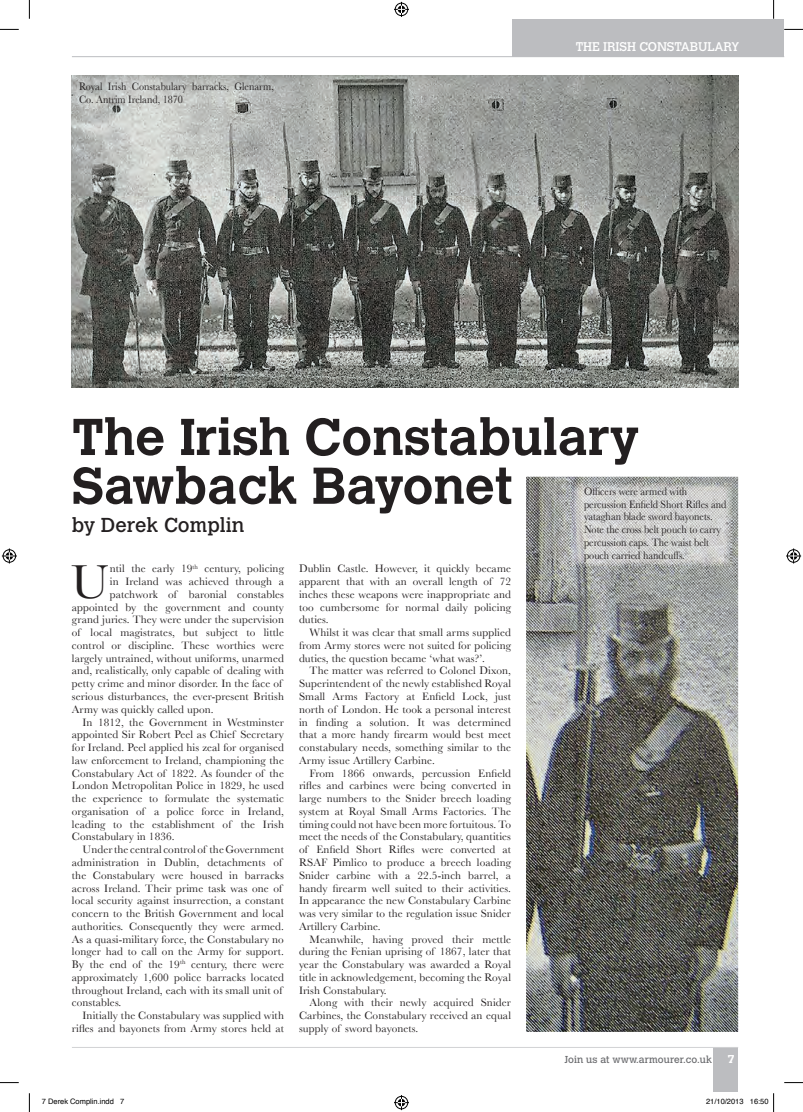
<style>
.page{position:relative;width:803px;height:1112px;background:#fff}
.page>*{position:absolute;margin:0;border:0;box-sizing:border-box;transform-origin:0 0}
.t1{font:700 51.25px/48.8px "Calvert MT Std";color:#231f20}
.t2{font:49.75px "Baskerville";color:#231f20}
.t3{font:20px "Calvert MT Std";color:#231f20}
.t4{font:12.5px "Calvert MT Std";letter-spacing:-.01em;color:#fff}
.t5{font:11.25px "Baskerville";letter-spacing:.01em;color:#231f20}
.t6{font:11.25px/12.8px "Baskerville";letter-spacing:.01em;color:#231f20;scale:.9 1}
.t7{font:700 11.25px "Calvert MT Std";color:#fff}
.t8{font:10px "Calvert MT Std";color:#6c6d70}
.t9{font:7.5px "Helvetica";color:#000}
</style>
<div class="page">
<hr style="left:72px;top:56px;width:712px;height:1px;background:#bcbdc0">
<div style="left:512px;top:19px;width:272px;height:38px;background:#bcbdc0"></div>
<div style="left:713px;top:1046px;width:25px;height:45px;background:#bcbdc0"></div>
<hr style="left:72px;top:1046px;width:666px;height:1px;background:#d1d2d4">
<img style="left:72px;top:76px;width:666px;height:311px">
<img style="left:526px;top:476px;width:212px;height:555px">
<img style="left:571px;top:483px;width:161px;height:82px">
<svg style="left:0;top:29px;width:19px;height:1px"></svg>
<svg style="left:784px;top:29px;width:19px;height:1px"></svg>
<svg style="left:0;top:1082px;width:19px;height:1px"></svg>
<svg style="left:784px;top:1082px;width:19px;height:1px"></svg>
<svg style="left:29px;top:0;width:1px;height:19px"></svg>
<svg style="left:29px;top:1093px;width:1px;height:18px"></svg>
<svg style="left:773px;top:0;width:1px;height:19px"></svg>
<svg style="left:394px;top:2px;width:15px;height:15px"></svg>
<svg style="left:394px;top:1095px;width:15px;height:14px"></svg>
<svg style="left:2px;top:548px;width:15px;height:15px"></svg>
<svg style="left:786px;top:548px;width:15px;height:15px"></svg>
<svg style="left:773px;top:1093px;width:1px;height:18px"></svg>
<p class="t6" style="left:79px;top:80px;width:218px">Royal Irish Constabulary barracks, Glenarm,<br>Co. Antrim Ireland, 1870</p>
<p class="t4" style="left:576px;top:40px;width:165px">THE IRISH CONSTABULARY</p>
<p class="t1" style="left:72px;top:411px;width:569px">The Irish Constabulary<br>Sawback Bayonet</p>
<p class="t3" style="left:72px;top:513px;width:174px">by Derek Complin</p>
<p class="t6" style="left:584px;top:484px;width:160px">Officers were armed with percussion Enfield Short Rifles and yataghan blade sword bayonets.<br>Note the cross belt pouch to carry percussion caps. The waist belt pouch carried handcuffs.</p>
<p class="t2" style="left:71px;top:552px;width:40px">U</p>
<p class="t5" style="left:110px;top:562px;width:176px">ntil the early 19<sup>th</sup> century, policing</p>
<p class="t5" style="left:110px;top:574px;width:176px">in Ireland was achieved through a</p>
<p class="t5" style="left:110px;top:587px;width:176px">patchwork of baronial constables</p>
<p class="t5" style="left:72px;top:600px;width:214px">appointed by the government and county</p>
<p class="t5" style="left:72px;top:613px;width:214px">grand juries. They were under the supervision</p>
<p class="t5" style="left:72px;top:625px;width:214px">of local magistrates, but subject to little</p>
<p class="t5" style="left:72px;top:638px;width:214px">control or discipline. These worthies were</p>
<p class="t5" style="left:72px;top:651px;width:214px">largely untrained, without uniforms, unarmed</p>
<p class="t5" style="left:72px;top:664px;width:214px">and, realistically, only capable of dealing with</p>
<p class="t5" style="left:72px;top:676px;width:212px">petty crime and minor disorder. In the face of</p>
<p class="t5" style="left:72px;top:689px;width:214px">serious disturbances, the ever-present British</p>
<p class="t5" style="left:72px;top:702px;width:143px">Army was quickly called upon.</p>
<p class="t5" style="left:83px;top:715px;width:203px">In 1812, the Government in Westminster</p>
<p class="t5" style="left:72px;top:727px;width:214px">appointed Sir Robert Peel as Chief Secretary</p>
<p class="t5" style="left:72px;top:740px;width:214px">for Ireland. Peel applied his zeal for organised</p>
<p class="t5" style="left:72px;top:753px;width:214px">law enforcement to Ireland, championing the</p>
<p class="t5" style="left:72px;top:766px;width:214px">Constabulary Act of 1822. As founder of the</p>
<p class="t5" style="left:72px;top:778px;width:214px">London Metropolitan Police in 1829, he used</p>
<p class="t5" style="left:72px;top:791px;width:214px">the experience to formulate the systematic</p>
<p class="t5" style="left:72px;top:804px;width:214px">organisation of a police force in Ireland,</p>
<p class="t5" style="left:72px;top:817px;width:214px">leading to the establishment of the Irish</p>
<p class="t5" style="left:72px;top:829px;width:104px">Constabulary in 1836.</p>
<p class="t5" style="left:83px;top:842px;width:203px">Under the central control of the Government</p>
<p class="t5" style="left:72px;top:855px;width:212px">administration in Dublin, detachments of</p>
<p class="t5" style="left:72px;top:868px;width:214px">the Constabulary were housed in barracks</p>
<p class="t5" style="left:72px;top:881px;width:212px">across Ireland. Their prime task was one of</p>
<p class="t5" style="left:72px;top:893px;width:214px">local security against insurrection, a constant</p>
<p class="t5" style="left:72px;top:906px;width:214px">concern to the British Government and local</p>
<p class="t5" style="left:72px;top:919px;width:214px">authorities. Consequently they were armed.</p>
<p class="t5" style="left:72px;top:932px;width:213px">As a quasi-military force, the Constabulary no</p>
<p class="t5" style="left:72px;top:944px;width:214px">longer had to call on the Army for support.</p>
<p class="t5" style="left:72px;top:957px;width:214px">By the end of the 19<sup>th</sup> century, there were</p>
<p class="t5" style="left:72px;top:970px;width:214px">approximately 1,600 police barracks located</p>
<p class="t5" style="left:72px;top:983px;width:212px">throughout Ireland, each with its small unit of</p>
<p class="t5" style="left:72px;top:995px;width:51px">constables.</p>
<p class="t5" style="left:83px;top:1008px;width:203px">Initially the Constabulary was supplied with</p>
<p class="t5" style="left:72px;top:1021px;width:214px">rifles and bayonets from Army stores held at</p>
<p class="t5" style="left:299px;top:562px;width:214px">Dublin Castle. However, it quickly became</p>
<p class="t5" style="left:299px;top:574px;width:214px">apparent that with an overall length of 72</p>
<p class="t5" style="left:299px;top:587px;width:214px">inches these weapons were inappropriate and</p>
<p class="t5" style="left:299px;top:600px;width:214px">too cumbersome for normal daily policing</p>
<p class="t5" style="left:299px;top:613px;width:31px">duties.</p>
<p class="t5" style="left:310px;top:625px;width:203px">Whilst it was clear that small arms supplied</p>
<p class="t5" style="left:299px;top:638px;width:214px">from Army stores were not suited for policing</p>
<p class="t5" style="left:299px;top:651px;width:188px">duties, the question became ‘what was?’.</p>
<p class="t5" style="left:310px;top:664px;width:203px">The matter was referred to Colonel Dixon,</p>
<p class="t5" style="left:299px;top:676px;width:214px">Superintendent of the newly established Royal</p>
<p class="t5" style="left:299px;top:689px;width:214px">Small Arms Factory at Enfield Lock, just</p>
<p class="t5" style="left:299px;top:702px;width:214px">north of London. He took a personal interest</p>
<p class="t5" style="left:299px;top:715px;width:214px">in finding a solution. It was determined</p>
<p class="t5" style="left:299px;top:727px;width:214px">that a more handy firearm would best meet</p>
<p class="t5" style="left:299px;top:740px;width:214px">constabulary needs, something similar to the</p>
<p class="t5" style="left:299px;top:753px;width:137px">Army issue Artillery Carbine.</p>
<p class="t5" style="left:310px;top:766px;width:203px">From 1866 onwards, percussion Enfield</p>
<p class="t5" style="left:299px;top:778px;width:214px">rifles and carbines were being converted in</p>
<p class="t5" style="left:299px;top:791px;width:214px">large numbers to the Snider breech loading</p>
<p class="t5" style="left:299px;top:804px;width:214px">system at Royal Small Arms Factories. The</p>
<p class="t5" style="left:299px;top:817px;width:214px">timing could not have been more fortuitous. To</p>
<p class="t5" style="left:299px;top:830px;width:214px">meet the needs of the Constabulary, quantities</p>
<p class="t5" style="left:299px;top:842px;width:214px">of Enfield Short Rifles were converted at</p>
<p class="t5" style="left:299px;top:855px;width:214px">RSAF Pimlico to produce a breech loading</p>
<p class="t5" style="left:299px;top:868px;width:214px">Snider carbine with a 22.5-inch barrel, a</p>
<p class="t5" style="left:299px;top:881px;width:214px">handy firearm well suited to their activities.</p>
<p class="t5" style="left:299px;top:893px;width:214px">In appearance the new Constabulary Carbine</p>
<p class="t5" style="left:299px;top:906px;width:214px">was very similar to the regulation issue Snider</p>
<p class="t5" style="left:299px;top:919px;width:83px">Artillery Carbine.</p>
<p class="t5" style="left:310px;top:932px;width:203px">Meanwhile, having proved their mettle</p>
<p class="t5" style="left:299px;top:944px;width:214px">during the Fenian uprising of 1867, later that</p>
<p class="t5" style="left:299px;top:957px;width:214px">year the Constabulary was awarded a Royal</p>
<p class="t5" style="left:299px;top:970px;width:214px">title in acknowledgement, becoming the Royal</p>
<p class="t5" style="left:299px;top:983px;width:89px">Irish Constabulary.</p>
<p class="t5" style="left:310px;top:995px;width:203px">Along with their newly acquired Snider</p>
<p class="t5" style="left:299px;top:1008px;width:214px">Carbines, the Constabulary received an equal</p>
<p class="t5" style="left:299px;top:1021px;width:121px">supply of sword bayonets.</p>
<p class="t8" style="left:565px;top:1052px;width:149px">Join us at www.armourer.co.uk</p>
<p class="t7" style="left:728px;top:1051px;width:9px">7</p>
<p class="t9" style="left:42px;top:1095px;width:84px">7 Derek Complin.indd 7</p>
<p class="t9" style="left:706px;top:1095px;width:64px">21/10/2013 16:50</p>
</div>
